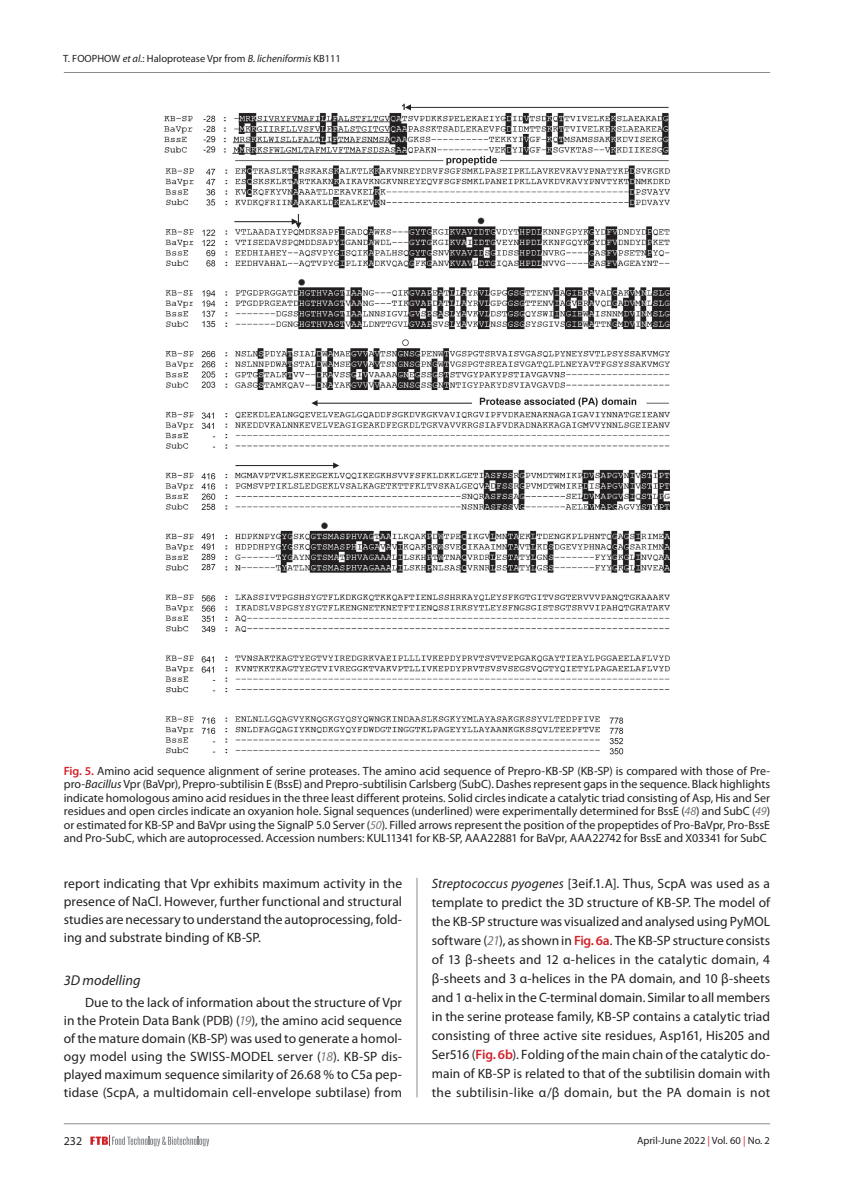
<style>
.page{position:relative;width:851px;height:1191px;background:#fff}
.page>*{position:absolute;margin:0;border:0;box-sizing:border-box;transform-origin:0 0}
.Podnaslov_2{font:italic 14.25px "Myriad Pro";color:#231f20}
.OSNOVNI_TXT{font:13.5px/19px "Myriad Pro";letter-spacing:.01em;color:#231f20;text-align:justify}
.Slike_i_Tablice{font:12px/13.5px "Myriad Pro";color:#231f20;text-align:justify}
.t1{font:10.5px "Myriad Pro";color:#231f20}
.s1{font-style:italic}
.s2{font-weight:600;color:#d1232a}
.s3{font-style:italic;color:#76787b}
.s4{color:#d1232a}
</style>
<div class="page">
<hr style="left:64px;top:72px;width:706px;height:1px;background:#8a8c8f">
<hr style="left:64px;top:1123px;width:706px;height:1px;background:#8a8c8f">
<svg style="left:90px;top:1135px;width:119px;height:11px"></svg>
<hr style="left:416px;top:878px;width:1px;height:219px;background:#8a8c8f">
<img style="left:164px;top:103px;width:505px;height:652px">
<p class="t1" style="left:63px;top:52px;width:279px">T. FOOPHOW <span class="s1">et al.</span>: Haloprotease Vpr from <span class="s1">B. licheniformis</span> KB111</p>
<p class="Slike_i_Tablice" style="left:64px;top:764px;width:707px"><span class="s2">Fig. 5.</span> Amino acid sequence alignment of serine proteases. The amino acid sequence of Prepro-KB-SP (KB-SP) is compared with those of Pre&shy;pro-<span class="s1">Bacillus</span> Vpr (BaVpr), Prepro-subtilisin E (BssE) and Prepro-subtilisin Carlsberg (SubC). Dashes represent gaps in the sequence. Black highlights indicate homologous amino acid residues in the three least different proteins. Solid circles indicate a catalytic triad consisting of Asp, His and Ser residues and open circles indicate an oxyanion hole. Signal sequences (underlined) were experimentally determined for BssE (<span class="s3">48</span>) and SubC (<span class="s3">49</span>) or estimated for KB-SP and BaVpr using the SignalP 5.0 Server (<span class="s3">50</span>). Filled arrows represent the position of the propeptides of Pro-BaVpr, Pro-BssE and Pro-SubC, which are autoprocessed. Accession numbers: KUL11341 for KB-SP, AAA22881 for BaVpr, AAA22742 for BssE and X03341 for SubC</p>
<p class="OSNOVNI_TXT" style="left:64px;top:874px;width:340px;line-height:18px">report indicating that Vpr exhibits maximum activity in the presence of NaCl. However, further functional and structural studies are necessary to understand the autoprocessing, fold&shy;ing and substrate binding of KB-SP.</p>
<p class="Podnaslov_2" style="left:64px;top:971px;width:78px">3D modelling</p>
<p class="OSNOVNI_TXT" style="left:64px;top:993px;width:340px;line-height:18px;text-indent:21px">Due to the lack of information about the structure of Vpr in the Protein Data Bank (PDB) (<span class="s3">19</span>), the amino acid sequence of the mature domain (KB-SP) was used to generate a homol&shy;ogy model using the SWISS-MODEL server (<span class="s3">18</span>). KB-SP dis&shy;played maximum sequence similarity of 26.68 % to C5a pep&shy;tidase (ScpA, a multidomain cell-envelope subtilase) from</p>
<p class="OSNOVNI_TXT" style="left:432px;top:873px;width:340px"><span class="s1">Streptococcus pyogenes</span> [3eif.1.A]. Thus, ScpA was used as a template to predict the 3D structure of KB-SP. The model of the KB-SP structure was visualized and analysed using PyMOL software (<span class="s3">21</span>), as shown in <span class="s2">Fig. 6a</span>. The KB-SP structure consists of 13 β-sheets and 12 α-helices in the catalytic domain, 4 β-sheets and 3 α-helices in the PA domain, and 10 β-sheets and 1 α-helix in the C-terminal domain. Similar to all members in the serine protease family, KB-SP contains a catalytic triad consisting of three active site residues, Asp161, His205 and Ser516 (<span class="s2">Fig. 6b</span>). Folding of the main chain of the catalytic do&shy;main of KB-SP is related to that of the subtilisin domain with the subtilisin-like α/β domain, but the PA domain is not</p>
<p class="Slike_i_Tablice" style="left:64px;top:1133px;width:20px">232</p>
<p class="t1" style="left:637px;top:1134px;width:134px">April-June 2022 <span class="s4">|</span> Vol. 60 <span class="s4">|</span> No. 2</p>
</div>
